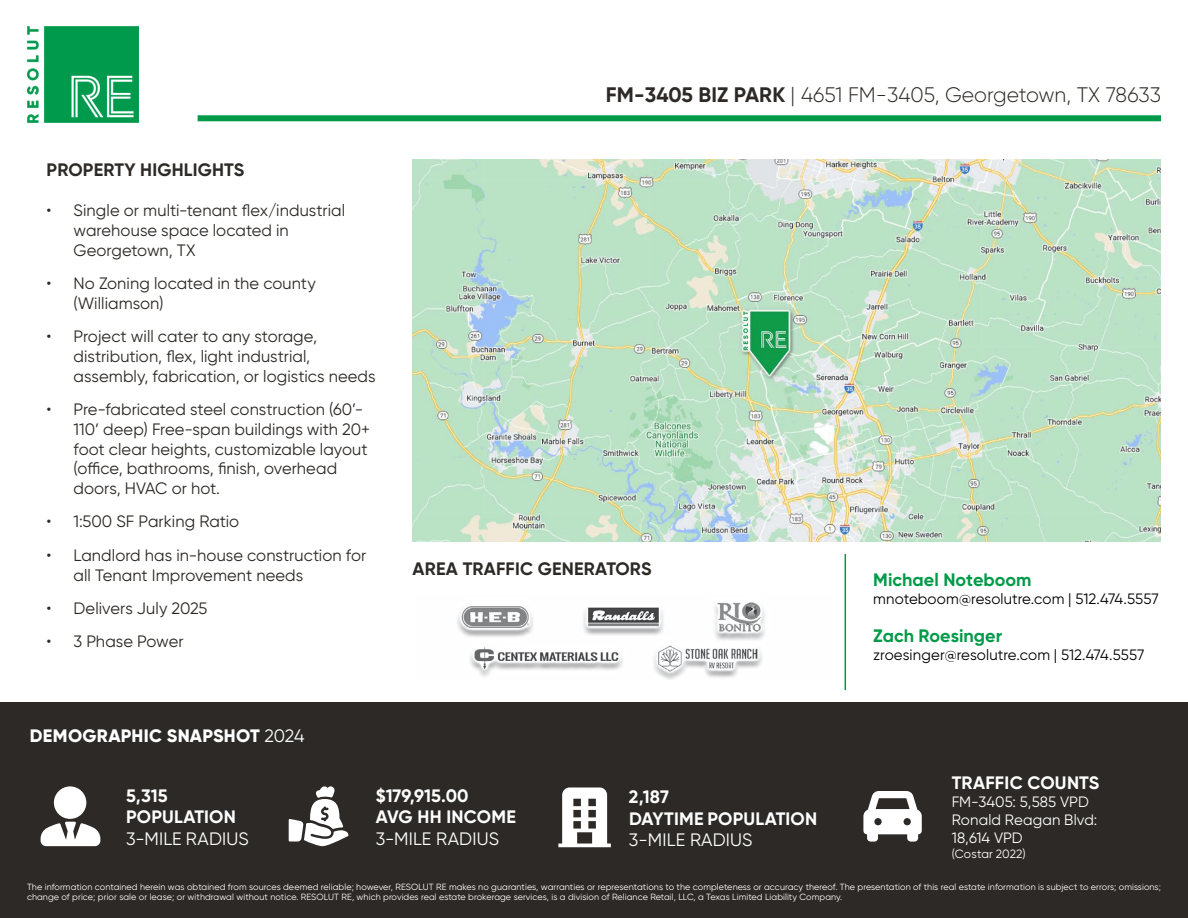
<style>
.page{position:relative;width:1188px;height:918px;background:#fff}
.page>*{position:absolute;margin:0;border:0;box-sizing:border-box;transform-origin:0 0}
.t1{font:300 21px "Gilroy";color:#2c2926}
.t2{font:700 18px/21.6px "Gilroy";letter-spacing:.01em;color:#fff}
.t3{font:700 18px "Gilroy";letter-spacing:.01em;color:#2c2926}
.t4{font:18px "Gilroy";letter-spacing:.01em;color:#fff}
.t5{font:700 18px "Gilroy";color:#019a49}
.t6{font:800 18px "Gilroy";letter-spacing:.015em;color:#fff}
.t7{font:16.5px/19.8px "Gilroy";letter-spacing:.005em;color:#2c2926}
.t8{font:15px "Gilroy";letter-spacing:.005em;color:#000}
.t9{font:15px/18px "Gilroy";letter-spacing:.005em;color:#fff}
.t10{font:12px "Gilroy";letter-spacing:.01em;color:#fff}
.t11{font:9px/10.5px "Gilroy";letter-spacing:.01em;color:#fff}
.s1{font-weight:400}
.s2{font-weight:700}
</style>
<div class="page">
<img style="left:413px;top:160px;width:748px;height:382px">
<img style="left:457px;top:602px;width:308px;height:78px">
<hr style="left:845px;top:554px;width:1px;height:136px;background:#019a49">
<div style="left:0;top:702px;width:1188px;height:216px;background:#2c2926"></div>
<img style="left:27px;top:27px;width:112px;height:95px">
<div style="left:54px;top:786px;width:32px;height:33px;background:#fff;border-radius:50%"></div>
<svg style="left:41px;top:822px;width:59px;height:24px"></svg>
<svg style="left:289px;top:786px;width:59px;height:60px"></svg>
<svg style="left:863px;top:791px;width:59px;height:51px"></svg>
<svg style="left:558px;top:787px;width:53px;height:60px"></svg>
<div style="left:198px;top:115px;width:963px;height:6px;background:#019a49"></div>
<p class="t3" style="left:47px;top:158px;width:199px">PROPERTY HIGHLIGHTS</p>
<p class="t7" style="left:74px;top:200px;width:273px;text-indent:-27px">• Single or multi-tenant flex/industrial warehouse space located in<br>Georgetown, TX</p>
<p class="t7" style="left:74px;top:273px;width:244px;text-indent:-27px">• No Zoning located in the county (Williamson)</p>
<p class="t7" style="left:74px;top:326px;width:304px;text-indent:-27px">• Project will cater to any storage, distribution, flex, light industrial, assembly, fabrication, or logistics needs</p>
<p class="t7" style="left:74px;top:399px;width:298px;text-indent:-27px">• Pre-fabricated steel construction (60’- 110’ deep) Free-span buildings with 20+ foot clear heights, customizable layout (office, bathrooms, finish, overhead doors, HVAC or hot.</p>
<p class="t7" style="left:47px;top:512px;width:194px">• 1:500 SF Parking Ratio</p>
<p class="t7" style="left:74px;top:545px;width:294px;text-indent:-27px">• Landlord has in-house construction for all Tenant Improvement needs</p>
<p class="t7" style="left:47px;top:598px;width:162px">• Delivers July 2025</p>
<p class="t7" style="left:47px;top:631px;width:139px">• 3 Phase Power</p>
<p class="t6" style="left:30px;top:724px;width:276px">DEMOGRAPHIC SNAPSHOT <span class="s1">2024</span></p>
<p class="t1" style="left:606px;top:82px;width:557px"><span class="s2">FM-3405 BIZ PARK</span> | 4651 FM-3405, Georgetown, TX 78633</p>
<p class="t3" style="left:413px;top:558px;width:240px">AREA TRAFFIC GENERATORS</p>
<p class="t5" style="left:873px;top:568px;width:160px">Michael Noteboom</p>
<p class="t8" style="left:873px;top:589px;width:287px">mnoteboom@resolutre.com | 512.474.5557</p>
<p class="t5" style="left:873px;top:625px;width:130px">Zach Roesinger</p>
<p class="t8" style="left:873px;top:646px;width:273px">zroesinger@resolutre.com | 512.474.5557</p>
<p class="t2" style="left:126px;top:785px;width:111px">5,315<br>POPULATION</p>
<p class="t4" style="left:126px;top:828px;width:124px">3-MILE RADIUS</p>
<p class="t2" style="left:376px;top:785px;width:142px">$179,915.00<br>AVG HH INCOME</p>
<p class="t4" style="left:376px;top:828px;width:125px">3-MILE RADIUS</p>
<p class="t2" style="left:629px;top:786px;width:190px">2,187<br>DAYTIME POPULATION</p>
<p class="t4" style="left:629px;top:829px;width:125px">3-MILE RADIUS</p>
<p class="t2" style="left:952px;top:772px;width:149px">TRAFFIC COUNTS</p>
<p class="t9" style="left:952px;top:793px;width:147px">FM-3405: 5,585 VPD<br>Ronald Reagan Blvd:<br>18,614 VPD</p>
<p class="t10" style="left:952px;top:846px;width:76px">(Costar 2022)</p>
<p class="t11" style="left:27px;top:881px;width:1135px">The information contained herein was obtained from sources deemed reliable; however, RESOLUT RE makes no guaranties, warranties or representations to the completeness or accuracy thereof. The presentation of this real estate information is subject to errors; omissions; change of price; prior sale or lease; or withdrawal without notice. RESOLUT RE, which provides real estate brokerage services, is a division of Reliance Retail, LLC, a Texas Limited Liability Company.</p>
</div>
